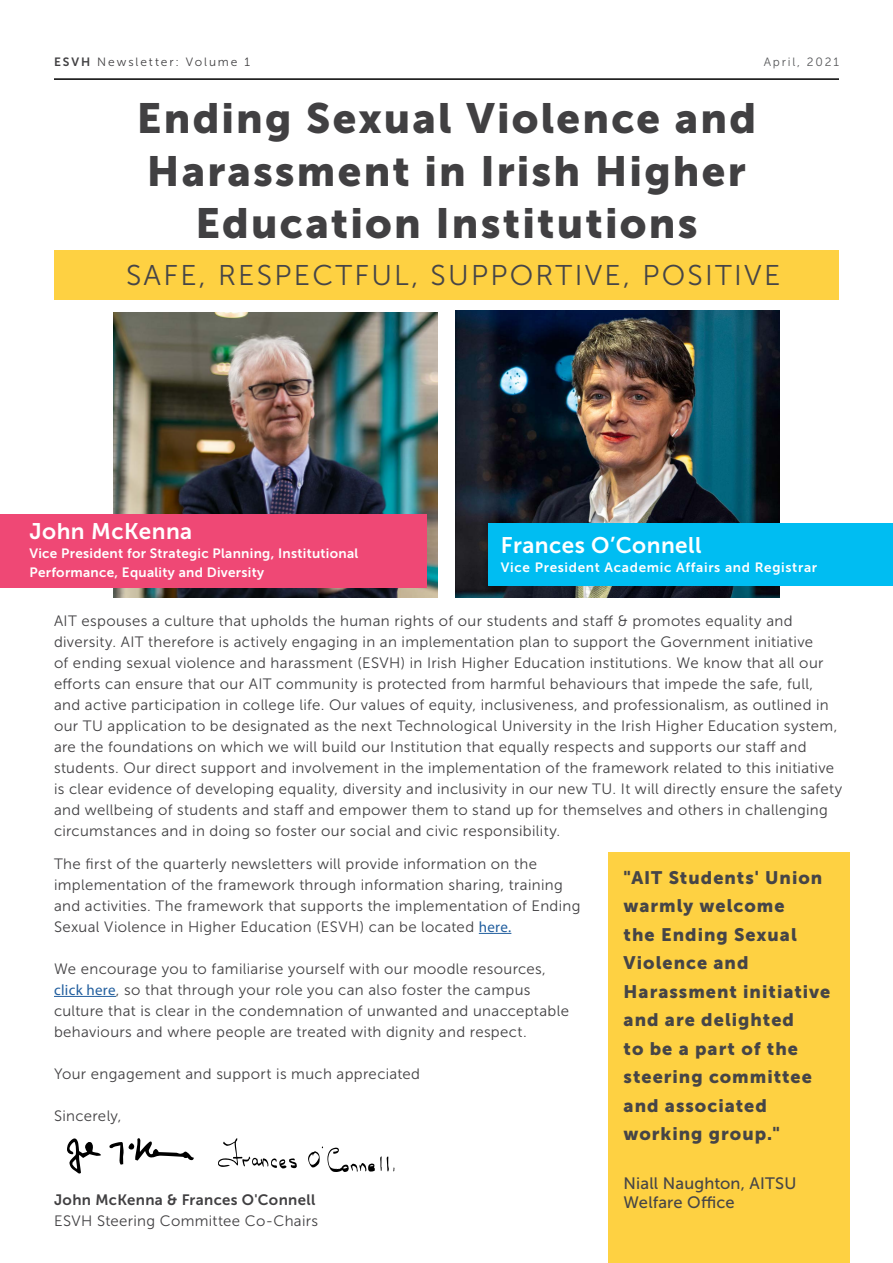
<style>
.page{position:relative;width:893px;height:1263px;background:#fff}
.page>*{position:absolute;margin:0;border:0;box-sizing:border-box;transform-origin:0 0}
.t1{font:42px/52.5px "Museo Sans 900";letter-spacing:.05em;color:#414042;text-align:center}
.t2{font:28.5px "Museo Sans 300";letter-spacing:.08em;color:#464547}
.t3{font:22.5px "Museo Sans 700";letter-spacing:.02em;color:#fff}
.t4{font:18px/28.5px "Museo Sans 900";letter-spacing:.055em;color:#464547}
.t5{font:16.5px/19.5px "Museo Sans 500";letter-spacing:.01em;color:#464547}
.t6{font:15px/21px "Museo Sans 300";letter-spacing:.025em;color:#414042}
.t7{font:15px "Museo Sans 700";letter-spacing:.025em;color:#414042}
.t8{font:13.5px/18.9px "Museo Sans 700";letter-spacing:.02em;color:#fff}
.t9{font:13.5px "Museo Sans 700";letter-spacing:.05em;color:#fff}
.t10{font:12px "Museo Sans 300";letter-spacing:.16em;color:#414042}
.t11{font:12px "Museo Sans 300";letter-spacing:.15em;color:#58595b}
.s1{font-family:"Museo Sans 700"}
.s2{font-family:"Myriad Pro";color:#215e9e}
</style>
<div class="page">
<div style="left:54px;top:251px;width:785px;height:49px;background:#fed142"></div>
<div style="left:608px;top:852px;width:242px;height:411px;background:#fed142"></div>
<img style="left:455px;top:310px;width:324px;height:287px">
<hr style="left:54px;top:78px;width:785px;height:2px;background:#000">
<img style="left:114px;top:313px;width:323px;height:284px">
<hr style="left:479px;top:933px;width:32px;height:1px;background:#215e9e">
<hr style="left:54px;top:996px;width:62px;height:1px;background:#215e9e">
<svg style="left:308px;top:1146px;width:86px;height:26px"></svg>
<svg style="left:218px;top:1138px;width:79px;height:30px"></svg>
<svg style="left:67px;top:1138px;width:34px;height:35px"></svg>
<svg style="left:109px;top:1138px;width:85px;height:27px"></svg>
<div style="left:0;top:514px;width:426px;height:74px;background:#ef4875"></div>
<div style="left:489px;top:523px;width:404px;height:63px;background:#00bdf2"></div>
<p class="t10" style="left:54px;top:55px;width:198px"><span class="s1">ESVH</span> Newsletter: Volume 1</p>
<h1 class="t1" style="left:137px;top:92px;width:621px">Ending Sexual Violence and<br>Harassment in Irish Higher<br>Education Institutions</h1>
<p class="t11" style="left:764px;top:55px;width:77px">April, 2021</p>
<h2 class="t2" style="left:126px;top:260px;width:656px">SAFE, RESPECTFUL, SUPPORTIVE, POSITIVE</h2>
<h3 class="t3" style="left:29px;top:519px;width:164px">John McKenna</h3>
<p class="t8" style="left:29px;top:544px;width:330px">Vice President for Strategic Planning, Institutional<br>Performance, Equality and Diversity</p>
<h3 class="t3" style="left:501px;top:533px;width:202px">Frances O’Connell</h3>
<p class="t9" style="left:501px;top:560px;width:318px">Vice President Academic Affairs and Registrar</p>
<p class="t6" style="left:54px;top:610px;width:790px">AIT espouses a culture that upholds the human rights of our students and staff &amp; promotes equality and diversity. AIT therefore is actively engaging in an implementation plan to support the Government initiative<br>of ending sexual violence and harassment (ESVH) in Irish Higher Education institutions. We know that all our efforts can ensure that our AIT community is protected from harmful behaviours that impede the safe, full, and active participation in college life. Our values of equity, inclusiveness, and professionalism, as outlined in our TU application to be designated as the next Technological University in the Irish Higher Education system, are the foundations on which we will build our Institution that equally respects and supports our staff and students. Our direct support and involvement in the implementation of the framework related to this initiative is clear evidence of developing equality, diversity and inclusivity in our new TU. It will directly ensure the safety and wellbeing of students and staff and empower them to stand up for themselves and others in challenging circumstances and in doing so foster our social and civic responsibility.</p>
<p class="t6" style="left:54px;top:853px;width:528px">The first of the quarterly newsletters will provide information on the implementation of the framework through information sharing, training and activities. The framework that supports the implementation of Ending Sexual Violence in Higher Education (ESVH) can be located <span class="s2">here.</span></p>
<p class="t6" style="left:54px;top:958px;width:517px">We encourage you to familiarise yourself with our moodle resources, <span class="s2">click here</span>, so that through your role you can also foster the campus culture that is clear in the condemnation of unwanted and unacceptable behaviours and where people are treated with dignity and respect.</p>
<p class="t6" style="left:54px;top:1063px;width:368px">Your engagement and support is much appreciated</p>
<p class="t6" style="left:54px;top:1105px;width:69px">Sincerely,</p>
<p class="t4" style="left:624px;top:863px;width:208px">"AIT Students' Union warmly welcome<br>the Ending Sexual<br>Violence and<br>Harassment initiative and are delighted<br>to be a part of the steering committee and associated working group."</p>
<p class="t5" style="left:624px;top:1173px;width:174px">Niall Naughton, AITSU<br>Welfare Office</p>
<p class="t7" style="left:54px;top:1191px;width:263px">John McKenna &amp; Frances O'Connell</p>
<p class="t6" style="left:54px;top:1210px;width:266px">ESVH Steering Committee Co-Chairs</p>
</div>
